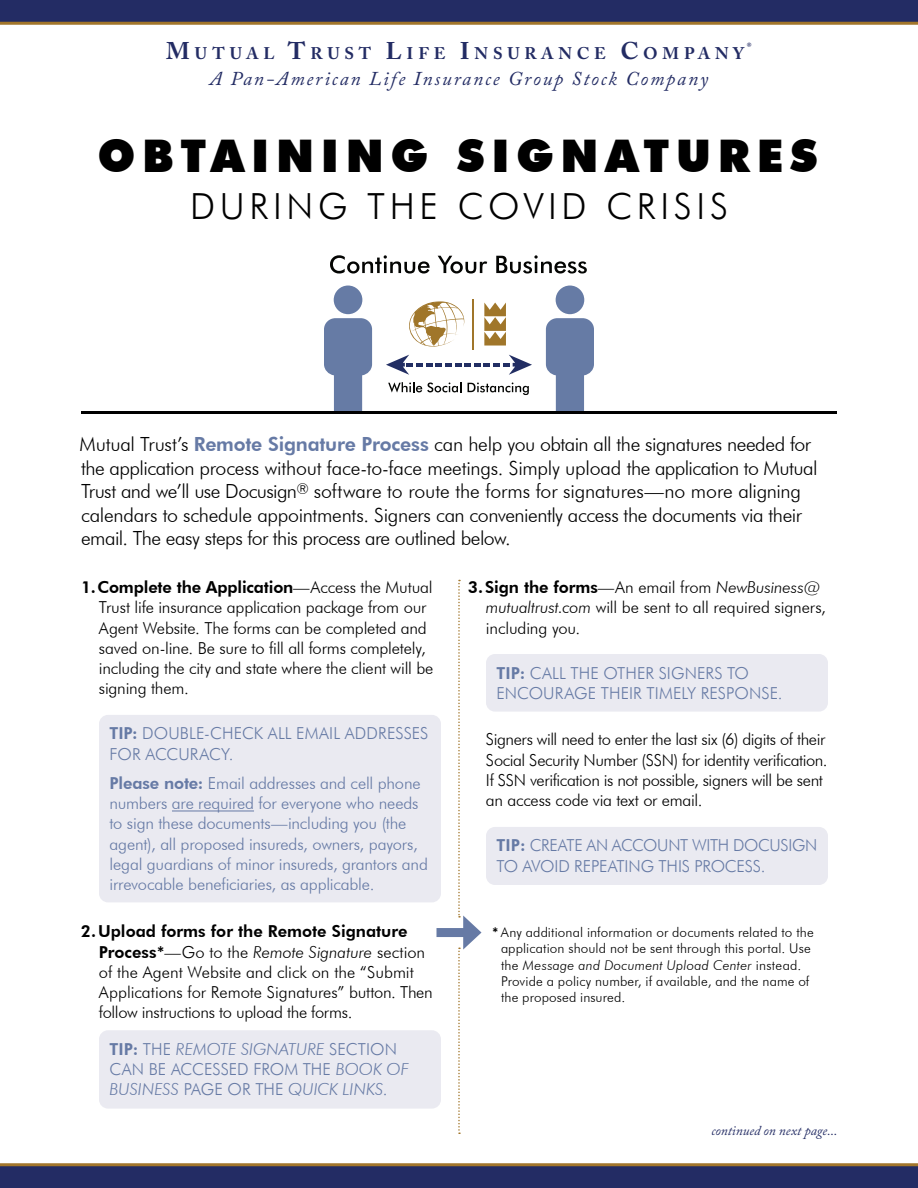
<style>
.page{position:relative;width:918px;height:1188px;background:#fff}
.page>*{position:absolute;margin:0;border:0;box-sizing:border-box;transform-origin:0 0}
.t1{font:900 45px "Futura BT";letter-spacing:.15em;color:#000}
.t2{font:300 36px "Futura BT";letter-spacing:.13em;color:#000}
.t3{font:300 19.5px/23.4px "Futura BT";letter-spacing:-.02em;color:#000}
.t4{font:italic 19.5px "Adobe Caslon Pro";letter-spacing:.1em;color:#232c64}
.t5{font:700 16.8px "Adobe Caslon Pro";letter-spacing:.285em;color:#232c64}
.t6{font:300 16.5px/20.2px "Futura BT";letter-spacing:-.015em;color:#000}
.t7{font:300 16.5px/20.2px "Futura BT";letter-spacing:-.01em;color:#667aa5}
.t8{font:300 13.5px/16.2px "Futura BT";letter-spacing:.01em;color:#000}
.t9{font:italic 13.5px "Adobe Caslon Pro";color:#232c64}
.t10{font:700 8.7px "Adobe Caslon Pro";color:#232c64}
.s1{font-size:24px}
.s2{font-weight:800;color:#667aa5}
.s3{font-weight:800}
.s4{font-style:italic}
</style>
<div class="page">
<div style="left:0;top:0;width:918px;height:22px;background:#232c64"></div>
<hr style="left:0;top:22px;width:918px;height:3px;background:#a2762b">
<div style="left:0;top:1166px;width:918px;height:22px;background:#232c64"></div>
<hr style="left:0;top:1163px;width:918px;height:3px;background:#a2762b">
<svg style="left:386px;top:355px;width:146px;height:20px"></svg>
<svg style="left:484px;top:303px;width:22px;height:43px"></svg>
<svg style="left:409px;top:301px;width:55px;height:46px"></svg>
<hr style="left:473px;top:299px;width:1px;height:50px;background:#a0762a">
<svg style="left:388px;top:382px;width:73px;height:11px"></svg>
<svg style="left:468px;top:383px;width:61px;height:12px"></svg>
<svg style="left:330px;top:255px;width:100px;height:19px"></svg>
<svg style="left:438px;top:256px;width:49px;height:18px"></svg>
<svg style="left:496px;top:255px;width:91px;height:19px"></svg>
<svg style="left:324px;top:318px;width:48px;height:93px"></svg>
<div style="left:334px;top:286px;width:28px;height:28px;background:#667ba5;border-radius:50%"></div>
<svg style="left:546px;top:318px;width:48px;height:93px"></svg>
<div style="left:556px;top:286px;width:28px;height:28px;background:#667ba5;border-radius:50%"></div>
<hr style="left:81px;top:411px;width:756px;height:3px;background:#000">
<div style="left:99px;top:715px;width:342px;height:187px;background:#eaeaf1;border-radius:9px"></div>
<hr style="left:172px;top:811px;width:82px;height:1px;background:#667aa5">
<div style="left:99px;top:1030px;width:342px;height:79px;background:#eaeaf1;border-radius:9px"></div>
<div style="left:486px;top:654px;width:342px;height:58px;background:#eaeaf1;border-radius:9px"></div>
<div style="left:486px;top:827px;width:342px;height:58px;background:#eaeaf1;border-radius:9px"></div>
<div style="left:436px;top:928px;width:34px;height:9px;background:#667aa5"></div>
<svg style="left:458px;top:580px;width:24px;height:554px"></svg>
<p class="t5" style="left:166px;top:43px;width:579px"><span class="s1">M</span>UTUAL <span class="s1">T</span>RUST <span class="s1">L</span>IFE <span class="s1">I</span>NSURANCE <span class="s1">C</span>OMPANY</p>
<p class="t10" style="left:747px;top:41px;width:6px">®</p>
<p class="t4" style="left:210px;top:70px;width:500px">A Pan-American Life Insurance Group Stock Company</p>
<h1 class="t1" style="left:97px;top:129px;width:722px">OBTAINING SIGNATURES</h1>
<h2 class="t2" style="left:190px;top:185px;width:539px">DURING THE COVID CRISIS</h2>
<p class="t3" style="left:80px;top:433px;width:739px">Mutual Trust’s <span class="s2">Remote Signature Process</span> can help you obtain all the signatures needed for the application process without face-to-face meetings. Simply upload the application to Mutual Trust and we’ll use Docusign<sup>®</sup> software to route the forms for signatures—no more aligning calendars to schedule appointments. Signers can conveniently access the documents via their email. The easy steps for this process are outlined below.</p>
<p class="t6" style="left:99px;top:577px;width:336px;text-indent:-18px"><span class="s3">1. Complete the Application</span>—Access the Mutual Trust life insurance application package from our Agent Website. The forms can be completed and saved on-line. Be sure to fill all forms completely, including the city and state where the client will be signing them.</p>
<p class="t7" style="left:109px;top:723px;width:321px"><span class="s3">TIP:</span> DOUBLE-CHECK ALL EMAIL ADDRESSES<br>FOR ACCURACY.</p>
<p class="t7" style="left:109px;top:773px;width:320px"><span class="s3">Please note:</span> Email addresses and cell phone numbers are required for everyone who needs to sign these documents—including you (the agent), all proposed insureds, owners, payors, legal guardians of minor insureds, grantors and irrevocable beneficiaries, as applicable.</p>
<p class="t6" style="left:99px;top:921px;width:335px;text-indent:-18px"><span class="s3">2. Upload forms for the Remote Signature Process*</span>—Go to the <span class="s4">Remote Signature</span> section of the Agent Website and click on the “Submit Applications for Remote Signatures” button. Then follow instructions to upload the forms.</p>
<p class="t7" style="left:110px;top:1039px;width:301px"><span class="s3">TIP:</span> THE <span class="s4">REMOTE SIGNATURE</span> SECTION<br>CAN BE ACCESSED FROM THE <span class="s4">BOOK OF<br>BUSINESS</span> PAGE OR THE <span class="s4">QUICK LINKS</span>.</p>
<p class="t6" style="left:486px;top:577px;width:342px;text-indent:-18px"><span class="s3">3. Sign the forms</span>—An email from <span class="s4">NewBusiness@ mutualtrust.com</span> will be sent to all required signers, including you.</p>
<p class="t7" style="left:496px;top:662px;width:288px"><span class="s3">TIP:</span> CALL THE OTHER SIGNERS TO<br>ENCOURAGE THEIR TIMELY RESPONSE.</p>
<p class="t6" style="left:486px;top:729px;width:343px">Signers will need to enter the last six (6) digits of their Social Security Number (SSN) for identity verification.<br>If SSN verification is not possible, signers will be sent an access code via text or email.</p>
<p class="t7" style="left:496px;top:835px;width:322px"><span class="s3">TIP:</span> CREATE AN ACCOUNT WITH DOCUSIGN<br>TO AVOID REPEATING THIS PROCESS.</p>
<p class="t8" style="left:501px;top:924px;width:314px;text-indent:-9px"><span class="s3">*</span> Any additional information or documents related to the application should not be sent through this portal. Use the <span class="s4">Message and Document Upload Center</span> instead.<br>Provide a policy number, if available, and the name of the proposed insured.</p>
<p class="t9" style="left:711px;top:1125px;width:128px">continued on next page...</p>
</div>
